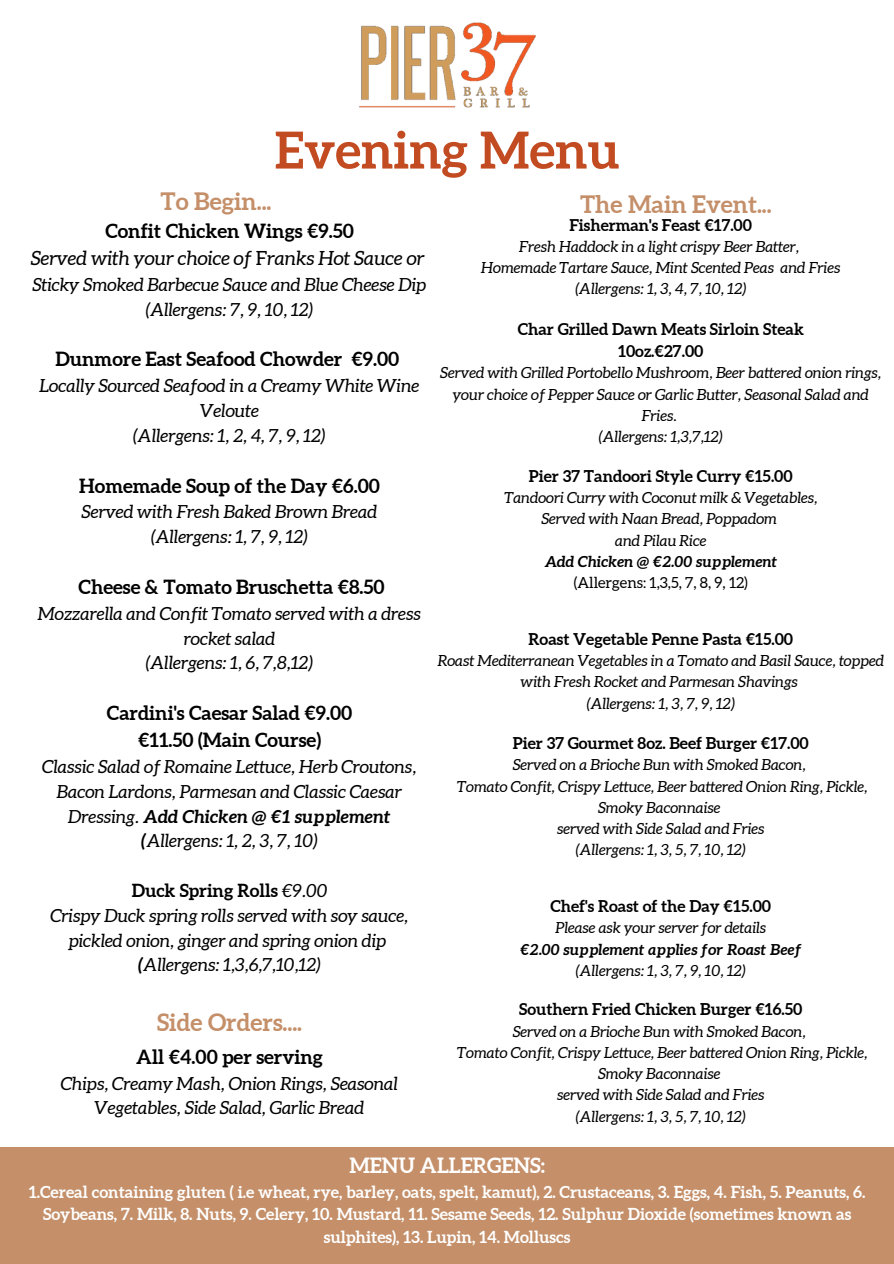
<style>
.page{position:relative;width:894px;height:1264px;background:#fff}
.page>*{position:absolute;margin:0;border:0;box-sizing:border-box;transform-origin:0 0}
.t1{font:700 51px "Aleo";color:#c24b21}
.t2{font:700 24px "Aleo";color:#c48f69}
.t3{font:700 21px "Aleo";color:#fff}
.t4{font:700 19.5px "Aleo";color:#000}
.t5{font:italic 19.5px "Aleo";color:#000}
.t6{font:italic 18px/24.8px "Aleo";color:#000;text-align:center}
.t7{font:700 18px "Aleo";color:#000}
.t8{font:700 16.5px/22.5px "Aleo";color:#fff;text-align:center}
.t9{font:700 16.2px "Aleo";color:#000}
.t10{font:italic 15.3px/21.3px "Aleo";color:#000;text-align:center}
.t11{font:italic 700 15.3px "Aleo";color:#000}
.t12{font:15.3px "Aleo";color:#000}
.s1{font-style:normal}
.s2{font-weight:700}
.s3{font-weight:400;font-style:italic}
</style>
<div class="page">
<div style="left:0;top:1147px;width:893px;height:116px;background:#c48f69"></div>
<img style="left:359px;top:22px;width:177px;height:86px">
<p class="t1" style="left:275px;top:121px;width:346px">Evening Menu</p>
<p class="t2" style="left:160px;top:187px;width:112px">To Begin...</p>
<p class="t2" style="left:580px;top:190px;width:193px">The Main Event...</p>
<p class="t4" style="left:105px;top:220px;width:250px">Confit Chicken Wings €9.50</p>
<p class="t5" style="left:31px;top:247px;width:395px">Served with your choice of <span class="s1">F</span>ranks Hot Sauce or</p>
<p class="t6" style="left:32px;top:272px;width:395px">Sticky Smoked Barbecue Sauce and Blue Cheese Dip</p>
<p class="t6" style="left:146px;top:297px;width:169px">(Allergens: 7, 9, 10, 12)</p>
<p class="t4" style="left:55px;top:348px;width:345px">Dunmore East Seafood Chowder €9.00</p>
<p class="t6" style="left:39px;top:373px;width:381px">Locally Sourced Seafood in a Creamy White Wine<br>Veloute</p>
<p class="t6" style="left:133px;top:423px;width:194px">(Allergens: 1, 2, 4, 7, 9, 12)</p>
<p class="t4" style="left:79px;top:474px;width:302px">Homemade Soup of the Day €6.00</p>
<p class="t6" style="left:82px;top:499px;width:297px">Served with Fresh Baked Brown Bread</p>
<p class="t6" style="left:151px;top:524px;width:158px">(Allergens: 1, 7, 9, 12)</p>
<p class="t4" style="left:79px;top:575px;width:307px">Cheese &amp; Tomato Bruschetta €8.50</p>
<p class="t6" style="left:38px;top:601px;width:384px">Mozzarella and Confit Tomato served with a dress rocket salad</p>
<p class="t6" style="left:146px;top:650px;width:169px">(Allergens: 1, 6, 7,8,12)</p>
<p class="t4" style="left:107px;top:701px;width:247px">Cardini's Caesar Salad €9.00</p>
<p class="t4" style="left:138px;top:729px;width:184px">€11.50 (Main Course)</p>
<p class="t6" style="left:42px;top:754px;width:375px">Classic Salad of Romaine Lettuce, Herb Croutons,<br>Bacon Lardons, Parmesan and Classic Caesar<br>Dressing. <span class="s2">Add Chicken @ €1 supplement</span></p>
<p class="t6" style="left:141px;top:828px;width:178px"><span class="s2">(</span>Allergens: 1, 2, 3, 7, 10)</p>
<p class="t7" style="left:132px;top:880px;width:197px">Duck Spring Rolls <span class="s3">€9.00</span></p>
<p class="t6" style="left:50px;top:902px;width:359px">Crispy Duck spring rolls served with soy sauce, pickled onion, ginger and spring onion dip</p>
<p class="t6" style="left:138px;top:952px;width:184px"><span class="s2">(</span>Allergens: 1,3,6,7,10,12)</p>
<p class="t2" style="left:157px;top:1008px;width:146px">Side Orders....</p>
<p class="t4" style="left:136px;top:1045px;width:188px">All €4.00 per serving</p>
<p class="t6" style="left:61px;top:1070px;width:339px">Chips, Creamy Mash, Onion Rings, Seasonal<br>Vegetables, Side Salad, Garlic Bread</p>
<p class="t9" style="left:569px;top:215px;width:184px">Fisherman's Feast €17.00</p>
<p class="t10" style="left:519px;top:236px;width:281px">Fresh Haddock in a light crispy Beer Batter,</p>
<p class="t10" style="left:481px;top:257px;width:360px">Homemade Tartare Sauce, Mint Scented Peas and Fries</p>
<p class="t10" style="left:575px;top:278px;width:172px">(Allergens: 1, 3, 4, 7, 10, 12)</p>
<p class="t9" style="left:517px;top:320px;width:287px">Char Grilled Dawn Meats Sirloin Steak</p>
<p class="t9" style="left:618px;top:342px;width:87px">10oz.€27.00</p>
<p class="t10" style="left:440px;top:362px;width:442px">Served with Grilled Portobello Mushroom, Beer battered onion rings, your choice of Pepper Sauce or Garlic Butter, Seasonal Salad and<br>Fries.</p>
<p class="t10" style="left:598px;top:426px;width:126px">(Allergens: 1,3,7,12)</p>
<p class="t9" style="left:528px;top:466px;width:265px">Pier 37 Tandoori Style Curry €15.00</p>
<p class="t10" style="left:504px;top:487px;width:314px">Tandoori Curry with Coconut milk &amp; Vegetables,</p>
<p class="t10" style="left:541px;top:508px;width:237px">Served with Naan Bread, Poppadom</p>
<p class="t10" style="left:615px;top:529px;width:93px">and Pilau Rice</p>
<p class="t11" style="left:544px;top:552px;width:234px">Add Chicken @ €2.00 supplement</p>
<p class="t12" style="left:573px;top:574px;width:175px">(Allergens: 1,3,5, 7, 8, 9, 12)</p>
<p class="t9" style="left:528px;top:629px;width:266px">Roast Vegetable Penne Pasta €15.00</p>
<p class="t10" style="left:437px;top:650px;width:447px">Roast Mediterranean Vegetables in a Tomato and Basil Sauce, topped with Fresh Rocket and Parmesan Shavings</p>
<p class="t10" style="left:586px;top:692px;width:150px">(Allergens: 1, 3, 7, 9, 12)</p>
<p class="t9" style="left:512px;top:734px;width:297px">Pier 37 Gourmet 8oz. Beef Burger €17.00</p>
<p class="t10" style="left:512px;top:754px;width:294px">Served on a Brioche Bun with Smoked Bacon,</p>
<p class="t10" style="left:457px;top:775px;width:412px">Tomato Confit, Crispy Lettuce, Beer battered Onion Ring, Pickle,<br>Smoky Baconnaise</p>
<p class="t10" style="left:557px;top:818px;width:209px">served with Side Salad and Fries</p>
<p class="t10" style="left:575px;top:839px;width:171px">(Allergens: 1, 3, 5, 7, 10, 12)</p>
<p class="t9" style="left:550px;top:896px;width:222px">Chef's Roast of the Day €15.00</p>
<p class="t10" style="left:555px;top:917px;width:212px">Please ask your server for details</p>
<p class="t11" style="left:520px;top:940px;width:283px">€2.00 supplement applies for Roast Beef</p>
<p class="t10" style="left:575px;top:959px;width:171px">(Allergens: 1, 3, 7, 9, 10, 12)</p>
<p class="t9" style="left:519px;top:1000px;width:284px">Southern Fried Chicken Burger €16.50</p>
<p class="t10" style="left:512px;top:1020px;width:294px">Served on a Brioche Bun with Smoked Bacon,</p>
<p class="t10" style="left:457px;top:1041px;width:412px">Tomato Confit, Crispy Lettuce, Beer battered Onion Ring, Pickle,<br>Smoky Baconnaise</p>
<p class="t10" style="left:557px;top:1084px;width:209px">served with Side Salad and Fries</p>
<p class="t10" style="left:575px;top:1105px;width:171px">(Allergens: 1, 3, 5, 7, 10, 12)</p>
<p class="t3" style="left:349px;top:1153px;width:197px">MENU ALLERGENS:</p>
<p class="t8" style="left:29px;top:1180px;width:838px">1.Cereal containing gluten ( i.e wheat, rye, barley, oats, spelt, kamut), 2. Crustaceans, 3. Eggs, 4. Fish, 5. Peanuts, 6.<br>Soybeans, 7. Milk, 8. Nuts, 9. Celery, 10. Mustard, 11. Sesame Seeds, 12. Sulphur Dioxide (sometimes known as sulphites), 13. Lupin, 14. Molluscs</p>
</div>
